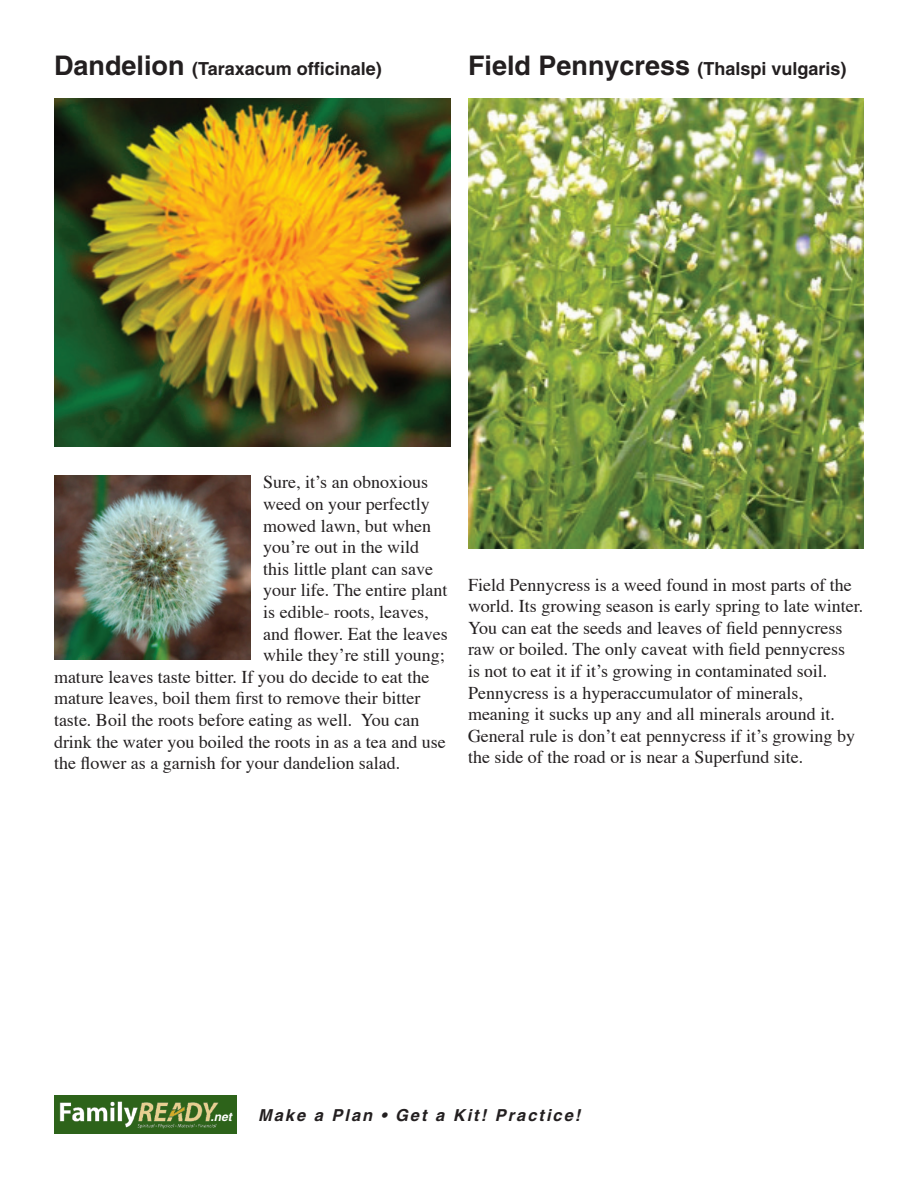
<style>
.page{position:relative;width:918px;height:1188px;background:#fff}
.page>*{position:absolute;margin:0;border:0;box-sizing:border-box;transform-origin:0 0}
.t1{font:18px/21.6px "Times";color:#231f20}
.t2{font:700 18px "Helvetica";color:#231f20}
.t3{font:italic 700 16.5px "Helvetica";letter-spacing:.12em;color:#231f20}
.t4{font:italic 700 12px "Helvetica";color:#fff}
.s1{font-size:27px}
</style>
<div class="page">
<div style="left:54px;top:1095px;width:182px;height:39px;background:#2d631a"></div>
<img style="left:59px;top:1101px;width:160px;height:28px">
<img style="left:54px;top:99px;width:396px;height:347px">
<img style="left:468px;top:99px;width:396px;height:450px">
<img style="left:54px;top:476px;width:197px;height:184px">
<p class="t2" style="left:54px;top:58px;width:329px"><span class="s1">Dandelion</span> (Taraxacum officinale)</p>
<p class="t2" style="left:468px;top:58px;width:380px"><span class="s1">Field Pennycress</span> (Thalspi vulgaris)</p>
<p class="t1" style="left:263px;top:470px;width:167px">Sure, it’s an obnoxious</p>
<p class="t1" style="left:263px;top:492px;width:168px">weed on your perfectly</p>
<p class="t1" style="left:263px;top:513px;width:169px">mowed lawn, but when</p>
<p class="t1" style="left:263px;top:535px;width:157px">you’re out in the wild</p>
<p class="t1" style="left:263px;top:556px;width:171px">this little plant can save</p>
<p class="t1" style="left:263px;top:578px;width:186px">your life. The entire plant</p>
<p class="t1" style="left:263px;top:600px;width:167px">is edible- roots, leaves,</p>
<p class="t1" style="left:263px;top:621px;width:186px">and flower. Eat the leaves</p>
<p class="t1" style="left:263px;top:643px;width:183px">while they’re still young;</p>
<p class="t1" style="left:54px;top:664px;width:377px">mature leaves taste bitter. If you do decide to eat the</p>
<p class="t1" style="left:54px;top:686px;width:368px">mature leaves, boil them first to remove their bitter</p>
<p class="t1" style="left:54px;top:708px;width:367px">taste. Boil the roots before eating as well. You can</p>
<p class="t1" style="left:54px;top:729px;width:393px">drink the water you boiled the roots in as a tea and use</p>
<p class="t1" style="left:54px;top:751px;width:348px">the flower as a garnish for your dandelion salad.</p>
<p class="t1" style="left:468px;top:572px;width:397px">Field Pennycress is a weed found in most parts of the world. Its growing season is early spring to late winter.<br>You can eat the seeds and leaves of field pennycress raw or boiled. The only caveat with field pennycress<br>is not to eat it if it’s growing in contaminated soil.<br>Pennycress is a hyperaccumulator of minerals, meaning it sucks up any and all minerals around it.<br>General rule is don’t eat pennycress if it’s growing by the side of the road or is near a Superfund site.</p>
<p class="t4" style="left:210px;top:1110px;width:23px">.net</p>
<p class="t3" style="left:258px;top:1105px;width:324px">Make a Plan • Get a Kit! Practice!</p>
</div>
